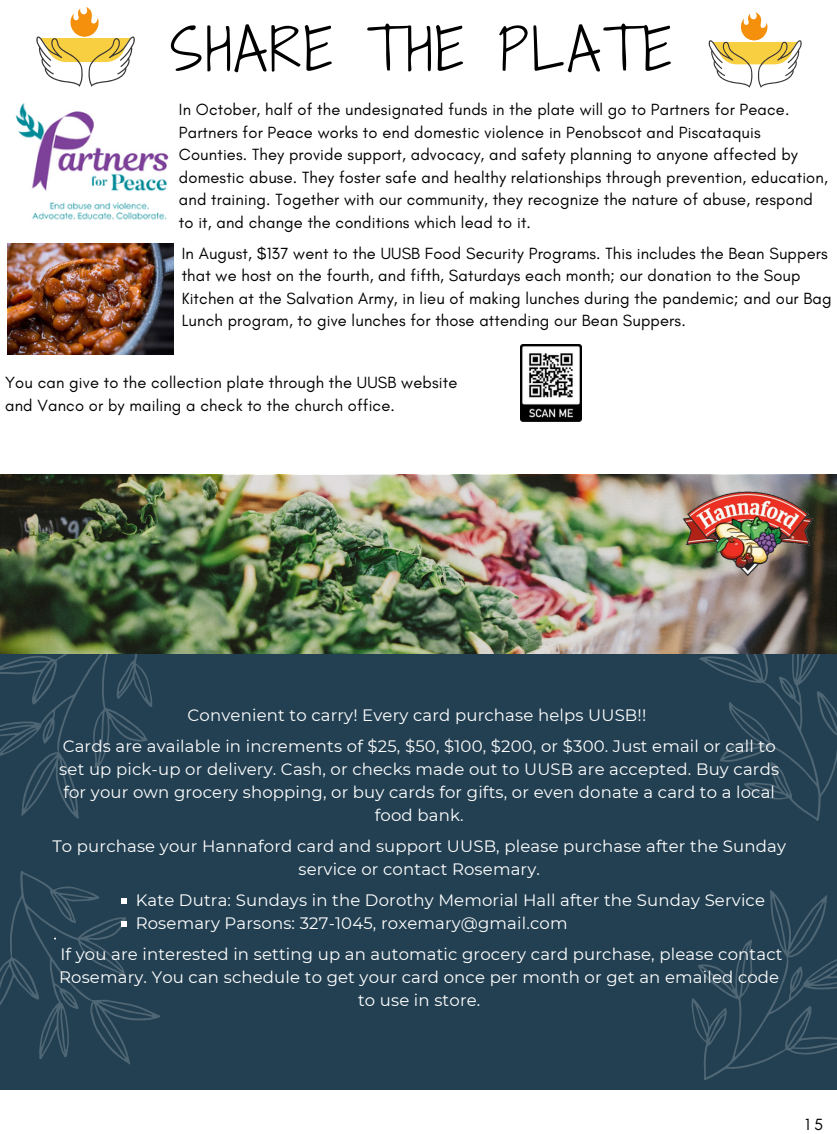
<style>
.page{position:relative;width:837px;height:1134px;background:#fff}
.page>*{position:absolute;margin:0;border:0;box-sizing:border-box;transform-origin:0 0}
.t1{font:54.9px "Shadows Into Light Two";letter-spacing:.06em;color:#000}
.t2{font:16.5px/22.5px "Glacial Indifference";letter-spacing:.01em;color:#000}
.t3{font:16.5px/23px "Montserrat";letter-spacing:.01em;color:#fff;text-align:center}
</style>
<div class="page">
<svg style="left:36px;top:7px;width:99px;height:80px"></svg>
<svg style="left:708px;top:12px;width:94px;height:76px"></svg>
<img style="left:520px;top:345px;width:62px;height:76px">
<div style="left:0;top:641px;width:837px;height:449px;background:#234052"></div>
<svg style="left:0;top:654px;width:152px;height:165px"></svg>
<svg style="left:699px;top:654px;width:138px;height:167px"></svg>
<img style="left:0;top:475px;width:835px;height:179px">
<img style="left:678px;top:491px;width:139px;height:87px">
<svg style="left:691px;top:890px;width:146px;height:190px"></svg>
<svg style="left:0;top:871px;width:160px;height:194px"></svg>
<img style="left:15px;top:103px;width:154px;height:117px">
<img style="left:7px;top:243px;width:166px;height:112px">
<h1 class="t1" style="left:170px;top:9px;width:503px">SHARE THE PLATE</h1>
<p class="t2" style="left:179px;top:98px;width:651px">In October, half of the undesignated funds in the plate will go to Partners for Peace.<br>Partners for Peace works to end domestic violence in Penobscot and Piscataquis Counties. They provide support, advocacy, and safety planning to anyone affected by domestic abuse. They foster safe and healthy relationships through prevention, education, and training. Together with our community, they recognize the nature of abuse, respond to it, and change the conditions which lead to it.</p>
<p class="t2" style="left:182px;top:241px;width:651px">In August, $137 went to the UUSB Food Security Programs. This includes the Bean Suppers that we host on the fourth, and fifth, Saturdays each month; our donation to the Soup Kitchen at the Salvation Army, in lieu of making lunches during the pandemic; and our Bag Lunch program, to give lunches for those attending our Bean Suppers.</p>
<p class="t2" style="left:5px;top:371px;width:454px">You can give to the collection plate through the UUSB website and Vanco or by mailing a check to the church office.</p>
<p class="t3" style="left:63px;top:700px;width:714px;line-height:31px">Convenient to carry! Every card purchase helps UUSB!!<br>Cards are available in increments of $25, $50, $100, $200, or $300. Just email or call to</p>
<p class="t3" style="left:59px;top:758px;width:721px">set up pick-up or delivery. Cash, or checks made out to UUSB are accepted. Buy cards for your own grocery shopping, or buy cards for gifts, or even donate a card to a local food bank.</p>
<p class="t3" style="left:52px;top:835px;width:735px">To purchase your Hannaford card and support UUSB, please purchase after the Sunday service or contact Rosemary.</p>
<p class="t3" style="left:136px;top:889px;width:631px;text-align:left">Kate Dutra: Sundays in the Dorothy Memorial Hall after the Sunday Service<br>Rosemary Parsons: 327-1045, roxemary@gmail.com</p>
<p class="t3" style="left:59px;top:943px;width:725px">If you are interested in setting up an automatic grocery card purchase, please contact<br>Rosemary. You can schedule to get your card once per month or get an emailed code to use in store.</p>
<p class="t2" style="left:805px;top:1113px;width:20px">1 5</p>
</div>
